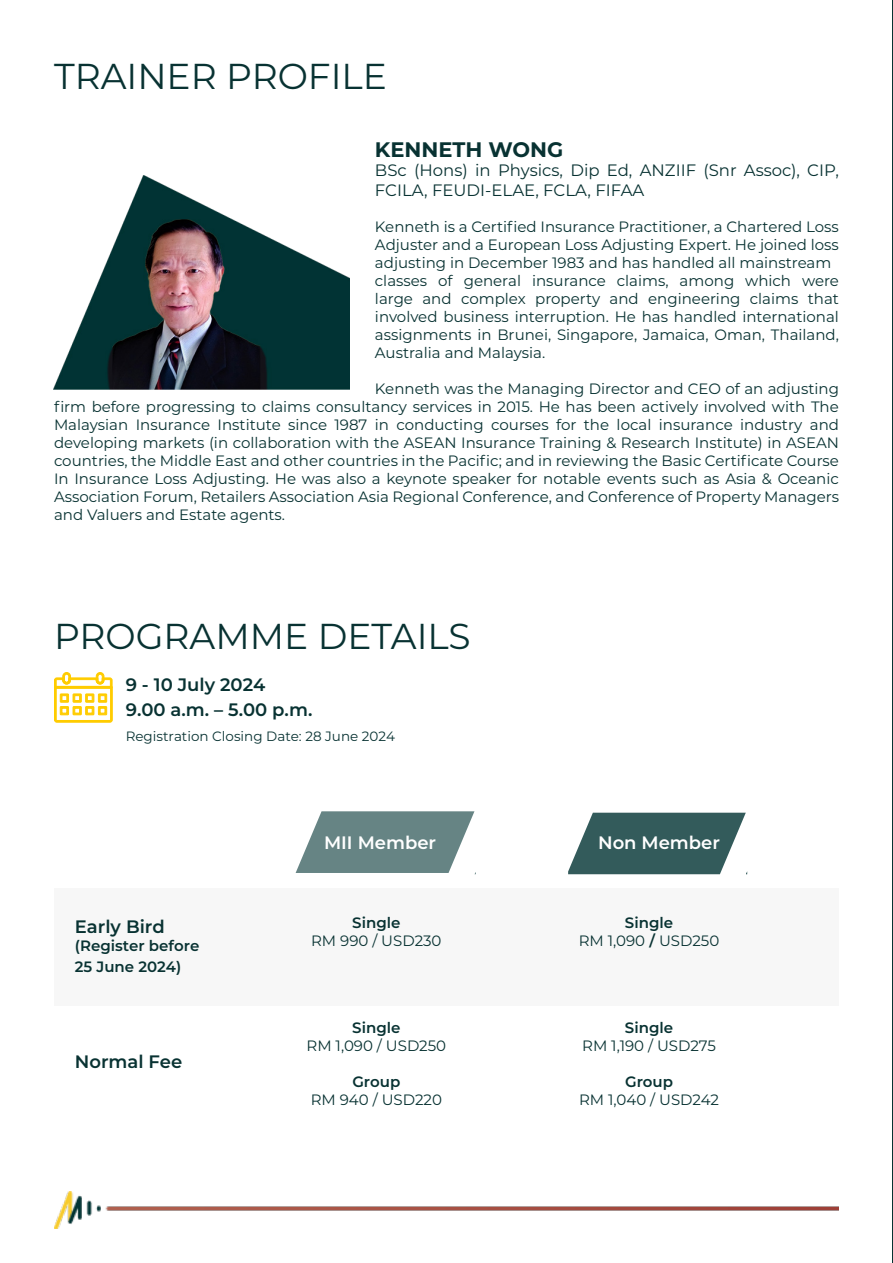
<style>
.page{position:relative;width:893px;height:1263px;background:#fff}
.page>*{position:absolute;margin:0;border:0;box-sizing:border-box;transform-origin:0 0}
.t1{font:36px "Montserrat";color:#083232}
.t2{font:700 21px "Montserrat";color:#083232}
.t3{font:600 18px/25.8px "Montserrat";color:#083232}
.t4{font:600 18px "Montserrat";color:#fff}
.t5{font:16.5px/19.8px "Montserrat";color:#083232}
.t6{font:15px/18px "Montserrat";color:#083232;text-align:justify}
.t7{font:600 15px/20.5px "Montserrat";color:#083232}
.t8{font:13.5px "Montserrat";color:#083232}
.s1{font-weight:600}
</style>
<div class="page">
<img style="left:54px;top:175px;width:295px;height:215px">
<img style="left:54px;top:1191px;width:785px;height:38px">
<svg style="left:54px;top:672px;width:59px;height:50px"></svg>
<div style="left:55px;top:888px;width:784px;height:117px;background:#f7f7f7"></div>
<svg style="left:296px;top:811px;width:180px;height:63px"></svg>
<svg style="left:568px;top:813px;width:179px;height:61px;background:#507272"></svg>
<hr style="left:892px;top:0;width:1px;height:1263px;background:#083233">
<p class="t1" style="left:54px;top:51px;width:334px">TRAINER PROFILE</p>
<p class="t2" style="left:375px;top:134px;width:190px">KENNETH WONG</p>
<p class="t5" style="left:375px;top:160px;width:466px">BSc (Hons) in Physics, Dip Ed, ANZIIF (Snr Assoc), CIP,<br>FCILA, FEUDI-ELAE, FCLA, FIFAA</p>
<p class="t6" style="left:375px;top:217px;width:465px">Kenneth is a Certified Insurance Practitioner, a Chartered Loss Adjuster and a European Loss Adjusting Expert. He joined loss adjusting in December 1983 and has handled all mainstream</p>
<p class="t6" style="left:375px;top:271px;width:465px">classes of general insurance claims, among which were large and complex property and engineering claims that involved business interruption. He has handled international assignments in Brunei, Singapore, Jamaica, Oman, Thailand, Australia and Malaysia.</p>
<p class="t6" style="left:375px;top:379px;width:465px">Kenneth was the Managing Director and CEO of an adjusting</p>
<p class="t6" style="left:54px;top:397px;width:786px">firm before progressing to claims consultancy services in 2015. He has been actively involved with The Malaysian Insurance Institute since 1987 in conducting courses for the local insurance industry and developing markets (in collaboration with the ASEAN Insurance Training &amp; Research Institute) in ASEAN countries, the Middle East and other countries in the Pacific; and in reviewing the Basic Certificate Course In Insurance Loss Adjusting. He was also a keynote speaker for notable events such as Asia &amp; Oceanic Association Forum, Retailers Association Asia Regional Conference, and Conference of Property Managers and Valuers and Estate agents.</p>
<p class="t1" style="left:54px;top:612px;width:418px">PROGRAMME DETAILS</p>
<p class="t3" style="left:126px;top:670px;width:188px">9 - 10 July 2024<br>9.00 a.m. – 5.00 p.m.</p>
<p class="t8" style="left:126px;top:727px;width:271px">Registration Closing Date: 28 June 2024</p>
<p class="t3" style="left:75px;top:913px;width:91px">Early Bird</p>
<p class="t7" style="left:75px;top:935px;width:126px">(Register before<br>25 June 2024)</p>
<p class="t3" style="left:75px;top:1048px;width:109px">Normal Fee</p>
<p class="t4" style="left:324px;top:829px;width:114px">MII Member</p>
<p class="t4" style="left:598px;top:829px;width:123px">Non Member</p>
<p class="t7" style="left:352px;top:912px;width:50px">Single</p>
<p class="t6" style="left:311px;top:931px;width:132px">RM 990 / USD230</p>
<p class="t7" style="left:352px;top:1017px;width:50px">Single</p>
<p class="t6" style="left:306px;top:1036px;width:141px">RM 1,090 / USD250</p>
<p class="t7" style="left:352px;top:1071px;width:49px">Group</p>
<p class="t6" style="left:311px;top:1090px;width:133px">RM 940 / USD220</p>
<p class="t7" style="left:625px;top:912px;width:50px">Single</p>
<p class="t6" style="left:579px;top:931px;width:142px">RM 1,090 <span class="s1">/</span> USD250</p>
<p class="t7" style="left:625px;top:1017px;width:50px">Single</p>
<p class="t6" style="left:582px;top:1036px;width:135px">RM 1,190 / USD275</p>
<p class="t7" style="left:625px;top:1071px;width:49px">Group</p>
<p class="t6" style="left:579px;top:1090px;width:142px">RM 1,040 / USD242</p>
</div>
